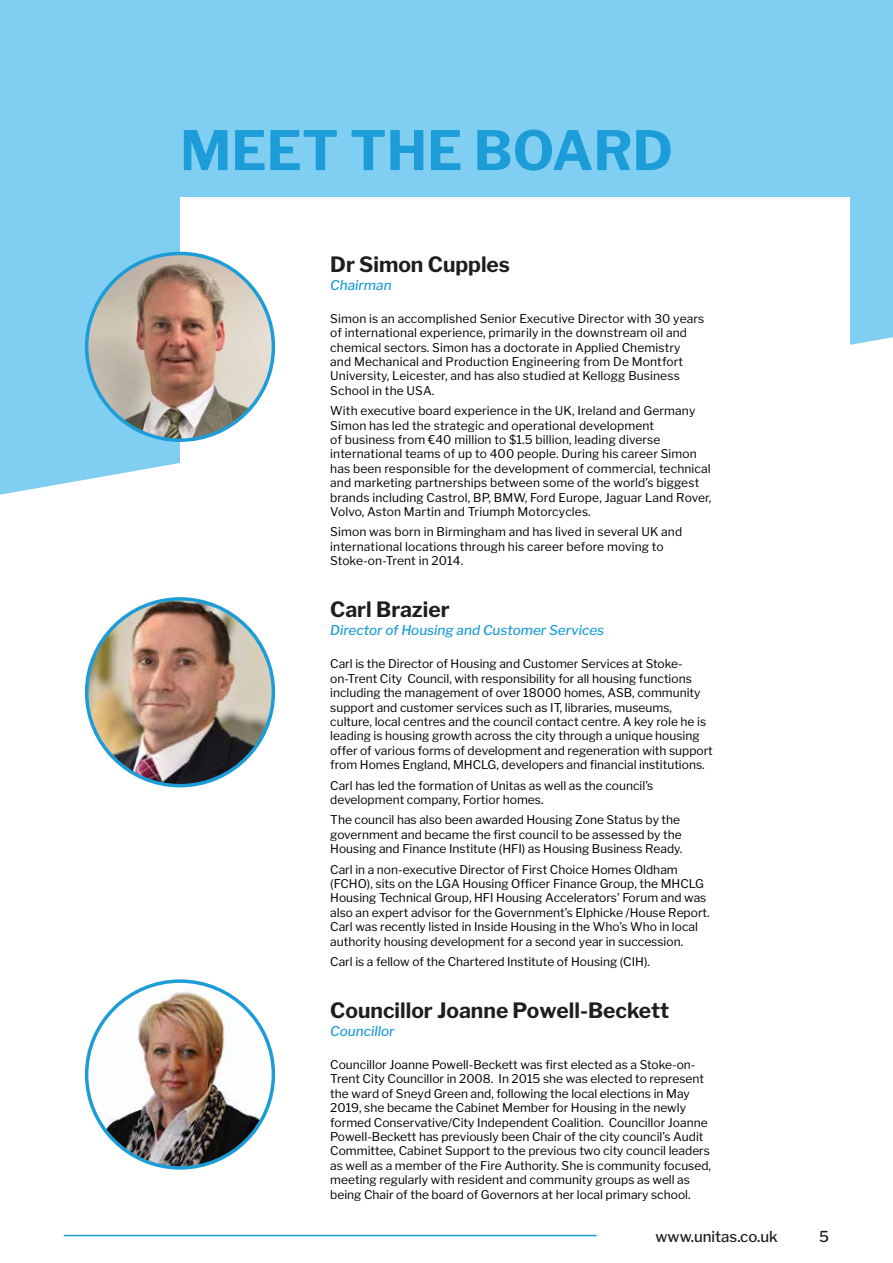
<style>
.page{position:relative;width:893px;height:1263px;background:#fff}
.page>*{position:absolute;margin:0;border:0;box-sizing:border-box;transform-origin:0 0}
.t1{font:700 54px "Libre Franklin";color:#1d9dd8}
.t2{font:700 21px "Libre Franklin";color:#1e1e1c}
.t3{font:500 15px "Libre Franklin";color:#1e1e1c}
.t4{font:italic 500 13.5px "Libre Franklin";color:#1d9dd8}
.t5{font:12px/14.4px "Libre Franklin";color:#000}
</style>
<div class="page">
<hr style="left:64px;top:1235px;width:533px;height:1px;background:#1d9dd8">
<div style="left:0;top:0;width:893px;height:495px;background:#80cff2"></div>
<div style="left:180px;top:198px;width:670px;height:1001px;background:#fff"></div>
<img style="left:87px;top:981px;width:186px;height:187px;border-radius:93px">
<img style="left:87px;top:599px;width:186px;height:187px;border-radius:93px">
<img style="left:87px;top:253px;width:186px;height:187px;border-radius:93px">
<h1 class="t1" style="left:180px;top:118px;width:494px">MEET THE BOARD</h1>
<h2 class="t2" style="left:330px;top:252px;width:181px">Dr Simon Cupples</h2>
<p class="t4" style="left:330px;top:277px;width:63px">Chairman</p>
<p class="t5" style="left:330px;top:311px;width:376px">Simon is an accomplished Senior Executive Director with 30 years of international experience, primarily in the downstream oil and chemical sectors. Simon has a doctorate in Applied Chemistry and Mechanical and Production Engineering from De Montfort University, Leicester, and has also studied at Kellogg Business School in the USA.</p>
<p class="t5" style="left:330px;top:404px;width:383px">With executive board experience in the UK, Ireland and Germany Simon has led the strategic and operational development<br>of business from €40 million to $1.5 billion, leading diverse international teams of up to 400 people. During his career Simon has been responsible for the development of commercial, technical and marketing partnerships between some of the world’s biggest brands including Castrol, BP, BMW, Ford Europe, Jaguar Land Rover, Volvo, Aston Martin and Triumph Motorcycles.</p>
<p class="t5" style="left:330px;top:525px;width:353px">Simon was born in Birmingham and has lived in several UK and international locations through his career before moving to<br>Stoke-on-Trent in 2014.</p>
<h2 class="t2" style="left:330px;top:597px;width:121px">Carl Brazier</h2>
<p class="t4" style="left:330px;top:622px;width:275px">Director of Housing and Customer Services</p>
<p class="t5" style="left:330px;top:657px;width:384px">Carl is the Director of Housing and Customer Services at Stoke&shy;on-Trent City Council, with responsibility for all housing functions including the management of over 18000 homes, ASB, community support and customer services such as IT, libraries, museums, culture, local centres and the council contact centre. A key role he is leading is housing growth across the city through a unique housing offer of various forms of development and regeneration with support from Homes England, MHCLG, developers and financial institutions.</p>
<p class="t5" style="left:330px;top:778px;width:325px">Carl has led the formation of Unitas as well as the council’s development company, Fortior homes.</p>
<p class="t5" style="left:330px;top:813px;width:354px">The council has also been awarded Housing Zone Status by the government and became the first council to be assessed by the<br>Housing and Finance Institute (HFI) as Housing Business Ready.</p>
<p class="t5" style="left:330px;top:862px;width:381px">Carl in a non-executive Director of First Choice Homes Oldham (FCHO), sits on the LGA Housing Officer Finance Group, the MHCLG Housing Technical Group, HFI Housing Accelerators’ Forum and was also an expert advisor for the Government’s Elphicke /House Report.<br>Carl was recently listed in Inside Housing in the Who’s Who in local authority housing development for a second year in succession.</p>
<p class="t5" style="left:330px;top:954px;width:321px">Carl is a fellow of the Chartered Institute of Housing (CIH).</p>
<h2 class="t2" style="left:330px;top:998px;width:340px">Councillor Joanne Powell-Beckett</h2>
<p class="t4" style="left:330px;top:1023px;width:66px">Councillor</p>
<p class="t5" style="left:330px;top:1057px;width:382px">Councillor Joanne Powell-Beckett was first elected as a Stoke-on-Trent City Councillor in 2008. In 2015 she was elected to represent the ward of Sneyd Green and, following the local elections in May 2019, she became the Cabinet Member for Housing in the newly formed Conservative/City Independent Coalition. Councillor Joanne Powell-Beckett has previously been Chair of the city council’s Audit Committee, Cabinet Support to the previous two city council leaders as well as a member of the Fire Authority. She is community focused, meeting regularly with resident and community groups as well as being Chair of the board of Governors at her local primary school.</p>
<p class="t3" style="left:656px;top:1227px;width:124px">www.unitas.co.uk</p>
<p class="t3" style="left:819px;top:1227px;width:11px">5</p>
</div>
